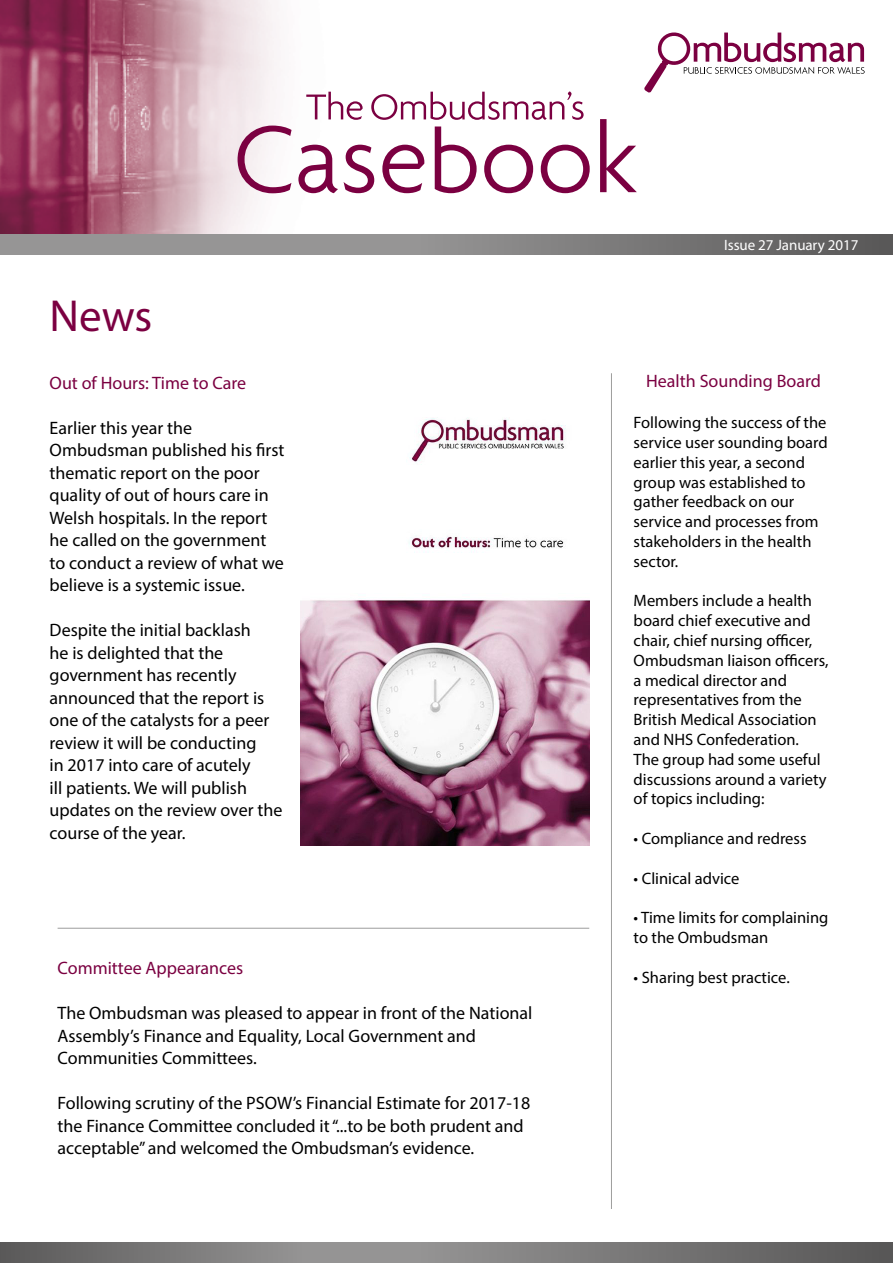
<style>
.page{position:relative;width:893px;height:1263px;background:#fff}
.page>*{position:absolute;margin:0;border:0;box-sizing:border-box;transform-origin:0 0}
.t1{font:45px "Myriad Pro";color:#7b0041}
.t2{font:18px/22.5px "Myriad Pro";color:#000}
.t3{font:18px "Myriad Pro";color:#7b0041}
.t4{font:16.5px/19.8px "Myriad Pro";color:#000}
.t5{font:15px "Myriad Pro";letter-spacing:-.005em;color:#fff}
</style>
<div class="page">
<img style="left:0;top:0;width:637px;height:234px">
<svg style="left:0;top:234px;width:893px;height:21px;background:#858484"></svg>
<svg style="left:644px;top:32px;width:221px;height:61px"></svg>
<hr style="left:611px;top:373px;width:1px;height:836px;background:#9d9d9c">
<hr style="left:58px;top:928px;width:531px;height:1px;background:#9d9d9c">
<svg style="left:0;top:1242px;width:893px;height:21px;background:#7a7979"></svg>
<svg style="left:238px;top:126px;width:54px;height:67px"></svg>
<svg style="left:298px;top:145px;width:40px;height:48px"></svg>
<svg style="left:344px;top:145px;width:30px;height:48px"></svg>
<svg style="left:382px;top:145px;width:42px;height:48px"></svg>
<svg style="left:484px;top:145px;width:49px;height:48px"></svg>
<svg style="left:541px;top:145px;width:49px;height:48px"></svg>
<svg style="left:600px;top:119px;width:37px;height:73px"></svg>
<svg style="left:435px;top:126px;width:42px;height:67px"></svg>
<svg style="left:306px;top:92px;width:57px;height:28px"></svg>
<svg style="left:371px;top:91px;width:213px;height:29px"></svg>
<img style="left:300px;top:417px;width:289px;height:428px">
<h1 class="t1" style="left:50px;top:288px;width:104px">News</h1>
<p class="t3" style="left:50px;top:371px;width:198px">Out of Hours: Time to Care</p>
<p class="t2" style="left:50px;top:416px;width:236px">Earlier this year the<br>Ombudsman published his first thematic report on the poor quality of out of hours care in<br>Welsh hospitals. In the report he called on the government to conduct a review of what we believe is a systemic issue.</p>
<p class="t2" style="left:50px;top:619px;width:234px">Despite the initial backlash<br>he is delighted that the government has recently announced that the report is one of the catalysts for a peer review it will be conducting<br>in 2017 into care of acutely<br>ill patients. We will publish updates on the review over the course of the year.</p>
<p class="t3" style="left:58px;top:957px;width:187px">Committee Appearances</p>
<p class="t2" style="left:58px;top:1002px;width:476px">The Ombudsman was pleased to appear in front of the National<br>Assembly’s Finance and Equality, Local Government and<br>Communities Committees.</p>
<p class="t2" style="left:58px;top:1092px;width:474px">Following scrutiny of the PSOW’s Financial Estimate for 2017-18 the Finance Committee concluded it “...to be both prudent and acceptable” and welcomed the Ombudsman’s evidence.</p>
<p class="t5" style="left:724px;top:235px;width:136px">Issue 27 January 2017</p>
<p class="t3" style="left:646px;top:370px;width:176px">Health Sounding Board</p>
<p class="t4" style="left:634px;top:412px;width:196px">Following the success of the service user sounding board earlier this year, a second group was established to gather feedback on our service and processes from stakeholders in the health sector.</p>
<p class="t4" style="left:634px;top:591px;width:196px">Members include a health board chief executive and chair, chief nursing officer,<br>Ombudsman liaison officers, a medical director and representatives from the<br>British Medical Association and NHS Confederation.<br>The group had some useful discussions around a variety of topics including:</p>
<p class="t4" style="left:634px;top:828px;width:174px">• Compliance and redress</p>
<p class="t4" style="left:634px;top:868px;width:107px">• Clinical advice</p>
<p class="t4" style="left:634px;top:907px;width:196px">• Time limits for complaining to the Ombudsman</p>
<p class="t4" style="left:634px;top:967px;width:158px">• Sharing best practice.</p>
</div>
